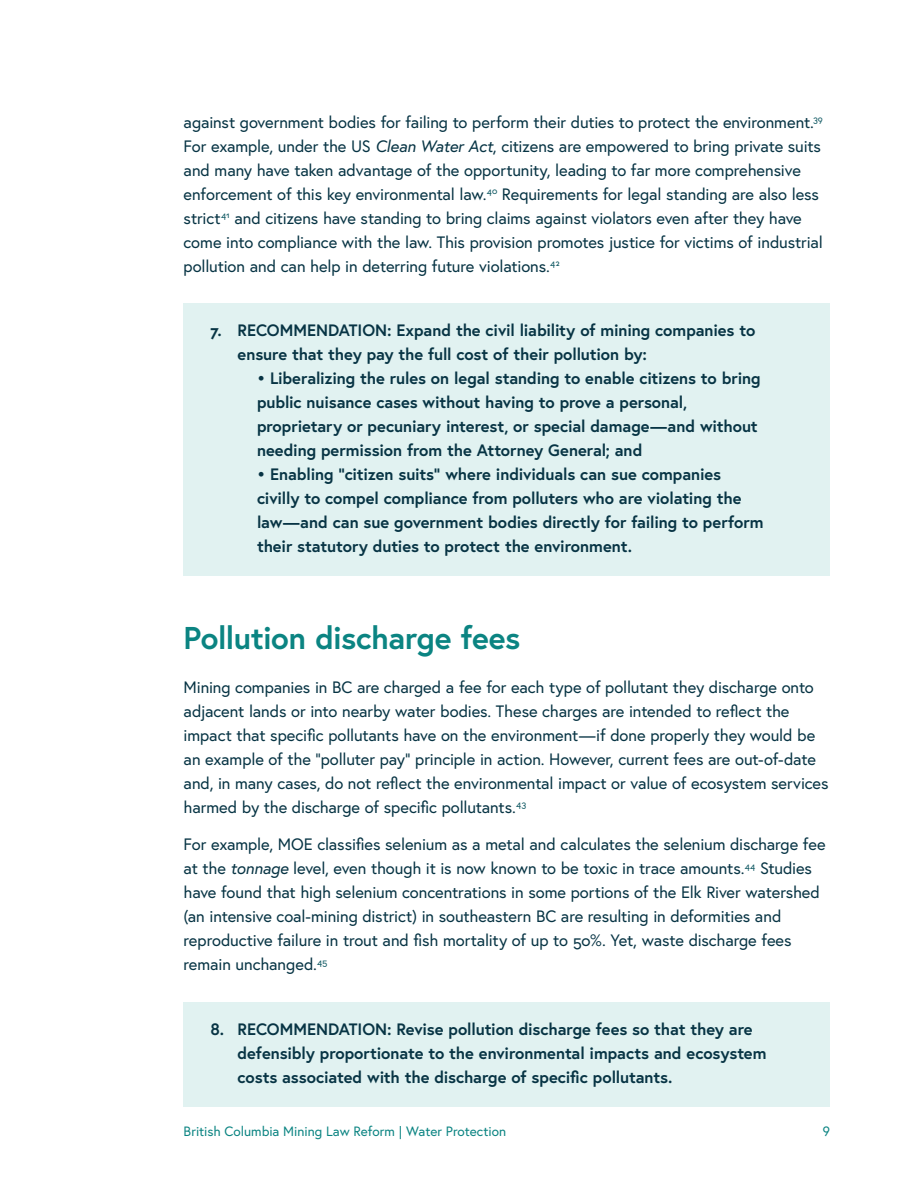
<style>
.page{position:relative;width:918px;height:1188px;background:#fff}
.page>*{position:absolute;margin:0;border:0;box-sizing:border-box;transform-origin:0 0}
.t1{font:700 31.5px "Europa";letter-spacing:-.015em;color:#0b8482}
.body{font:16.5px/24px "Europa";letter-spacing:-.01em;color:#073444}
.recommendation{font:700 16.5px/24px "Europa";letter-spacing:-.005em;color:#073444}
.t2{font:13.5px "Europa";color:#0b8482}
.s1{font-style:italic}
</style>
<div class="page">
<div style="left:184px;top:303px;width:646px;height:273px;background:#e1f2f1"></div>
<div style="left:184px;top:1002px;width:646px;height:105px;background:#e1f2f1"></div>
<p class="body" style="left:184px;top:110px;width:641px">against government bodies for failing to perform their duties to protect the environment.<sup>39<br></sup>For example, under the US <span class="s1">Clean Water Act</span>, citizens are empowered to bring private suits and many have taken advantage of the opportunity, leading to far more comprehensive enforcement of this key environmental law.<sup>40</sup> Requirements for legal standing are also less strict<sup>41</sup> and citizens have standing to bring claims against violators even after they have come into compliance with the law. This provision promotes justice for victims of industrial pollution and can help in deterring future violations.<sup>42</sup></p>
<p class="recommendation" style="left:238px;top:318px;width:519px;text-indent:-27px">7. RECOMMENDATION: Expand the civil liability of mining companies to ensure that they pay the full cost of their pollution by:</p>
<p class="recommendation" style="left:257px;top:366px;width:505px">• Liberalizing the rules on legal standing to enable citizens to bring public nuisance cases without having to prove a personal, proprietary or pecuniary interest, or special damage—and without needing permission from the Attorney General; and</p>
<p class="recommendation" style="left:257px;top:462px;width:508px">• Enabling “citizen suits” where individuals can sue companies civilly to compel compliance from polluters who are violating the law—and can sue government bodies directly for failing to perform their statutory duties to protect the environment.</p>
<p class="t1" style="left:184px;top:616px;width:338px">Pollution discharge fees</p>
<p class="body" style="left:184px;top:675px;width:646px">Mining companies in BC are charged a fee for each type of pollutant they discharge onto adjacent lands or into nearby water bodies. These charges are intended to reflect the impact that specific pollutants have on the environment—if done properly they would be an example of the “polluter pay” principle in action. However, current fees are out-of-date and, in many cases, do not reflect the environmental impact or value of ecosystem services harmed by the discharge of specific pollutants.<sup>43</sup></p>
<p class="body" style="left:184px;top:832px;width:644px">For example, MOE classifies selenium as a metal and calculates the selenium discharge fee at the <span class="s1">tonnage</span> level, even though it is now known to be toxic in trace amounts.<sup>44</sup> Studies have found that high selenium concentrations in some portions of the Elk River watershed (an intensive coal-mining district) in southeastern BC are resulting in deformities and reproductive failure in trout and fish mortality of up to 50%. Yet, waste discharge fees remain unchanged.<sup>45</sup></p>
<p class="recommendation" style="left:238px;top:1017px;width:531px;text-indent:-27px">8. RECOMMENDATION: Revise pollution discharge fees so that they are defensibly proportionate to the environmental impacts and ecosystem costs associated with the discharge of specific pollutants.</p>
<p class="t2" style="left:184px;top:1123px;width:324px">British Columbia Mining Law Reform | Water Protection</p>
<p class="t2" style="left:822px;top:1123px;width:9px">9</p>
</div>
